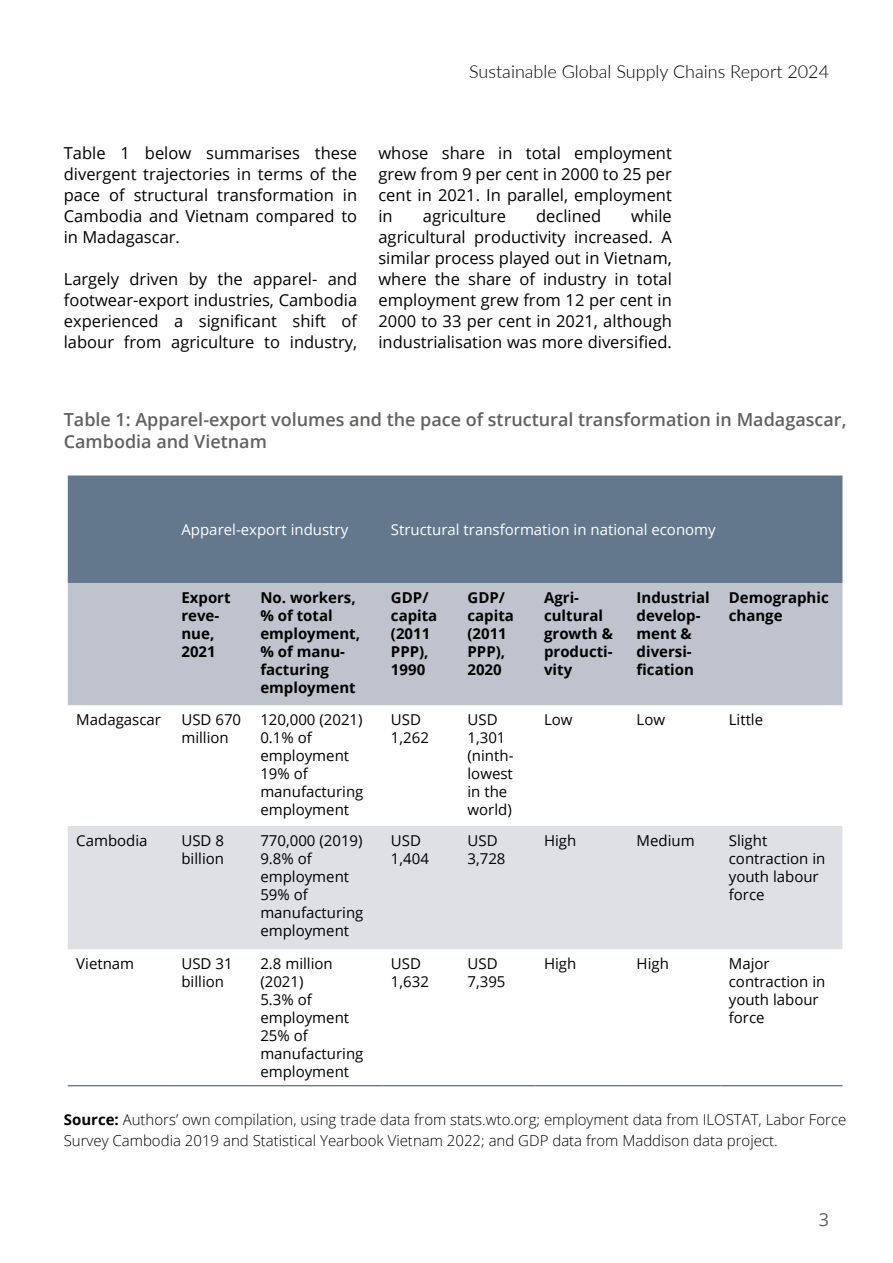
<style>
.page{position:relative;width:893px;height:1263px;background:#fff}
.page>*{position:absolute;margin:0;border:0;box-sizing:border-box;transform-origin:0 0}
.Headline_Figures{font:600 18px/21.6px "Open Sans";color:#616160}
.t1{font:300 18px "Lato";color:#000}
.t2{font:18px "Open Sans";color:#616160}
.Copy_text_-_Regular_11pt{font:16.5px/21px "Open Sans";color:#000;text-align:justify}
.References{font:15px/18px "Open Sans";color:#000}
.References-2{font:700 15px/18px "Open Sans";color:#000}
.Footer_Picture_note-_Light_10pt{font:300 15px/21px "Open Sans";color:#000}
.References-3{font:15px "Open Sans";color:#fff}
.s1{font-weight:700}
</style>
<div class="page">
<div style="left:68px;top:475px;width:774px;height:108px;background:#63778d"></div>
<div style="left:68px;top:583px;width:774px;height:122px;background:#bec3cd"></div>
<div style="left:68px;top:826px;width:774px;height:123px;background:#dee0e6"></div>
<hr style="left:68px;top:1085px;width:105px;height:1px;background:#224f68">
<hr style="left:173px;top:1085px;width:79px;height:1px;background:#224f68">
<hr style="left:252px;top:1085px;width:130px;height:1px;background:#224f68">
<hr style="left:382px;top:1085px;width:77px;height:1px;background:#224f68">
<hr style="left:459px;top:1085px;width:77px;height:1px;background:#224f68">
<hr style="left:536px;top:1085px;width:92px;height:1px;background:#224f68">
<hr style="left:628px;top:1085px;width:92px;height:1px;background:#224f68">
<hr style="left:720px;top:1085px;width:122px;height:1px;background:#224f68">
<p class="t1" style="left:469px;top:59px;width:361px">Sustainable Global Supply Chains Report 2024</p>
<p class="Copy_text_-_Regular_11pt" style="left:64px;top:142px;width:295px">Table 1 below summarises these divergent trajectories in terms of the pace of structural transformation in Cambodia and Vietnam compared to in Madagascar.</p>
<p class="Copy_text_-_Regular_11pt" style="left:64px;top:268px;width:295px">Largely driven by the apparel- and footwear-export industries, Cambodia experienced a significant shift of labour from agriculture to industry,</p>
<p class="Copy_text_-_Regular_11pt" style="left:378px;top:142px;width:295px">whose share in total employment grew from 9 per cent in 2000 to 25 per cent in 2021. In parallel, employment in</p>
<p class="Copy_text_-_Regular_11pt" style="left:378px;top:205px;width:295px;text-indent:253px">while agricultural productivity increased. A similar process played out in Vietnam, where the share of industry in total employment grew from 12 per cent in 2000 to 33 per cent in 2021, although industrialisation was more diversified.</p>
<p class="Copy_text_-_Regular_11pt" style="left:423px;top:205px;width:85px">agriculture</p>
<p class="Copy_text_-_Regular_11pt" style="left:536px;top:205px;width:67px">declined</p>
<p class="Headline_Figures" style="left:64px;top:409px;width:784px">Table 1: Apparel-export volumes and the pace of structural transformation in Madagascar,<br>Cambodia and Vietnam</p>
<p class="References-3" style="left:181px;top:519px;width:168px">Apparel-export industry</p>
<p class="References-3" style="left:391px;top:519px;width:326px">Structural transformation in national economy</p>
<p class="References-2" style="left:181px;top:588px;width:51px">Export</p>
<p class="References-2" style="left:181px;top:606px;width:39px">reve&shy;nue,<br>2021</p>
<p class="References-2" style="left:260px;top:588px;width:97px">No. workers,</p>
<p class="References-2" style="left:260px;top:606px;width:101px">% of total employment,</p>
<p class="References-2" style="left:260px;top:642px;width:97px">% of manu&shy;facturing employment</p>
<p class="References" style="left:76px;top:711px;width:86px">Madagascar</p>
<p class="References" style="left:181px;top:711px;width:61px">USD 670 million</p>
<p class="References" style="left:260px;top:711px;width:104px">120,000 (2021)</p>
<p class="References" style="left:260px;top:729px;width:90px">0.1% of employment</p>
<p class="References" style="left:260px;top:765px;width:105px">19% of manufacturing employment</p>
<p class="References" style="left:76px;top:831px;width:73px">Cambodia</p>
<p class="References" style="left:181px;top:831px;width:44px">USD 8 billion</p>
<p class="References" style="left:260px;top:831px;width:104px">770,000 (2019)</p>
<p class="References" style="left:260px;top:849px;width:90px">9.8% of employment</p>
<p class="References" style="left:260px;top:885px;width:105px">59% of manufacturing employment</p>
<p class="References" style="left:76px;top:954px;width:59px">Vietnam</p>
<p class="References" style="left:181px;top:954px;width:53px">USD 31 billion</p>
<p class="References" style="left:260px;top:954px;width:74px">2.8 million (2021)</p>
<p class="References" style="left:260px;top:990px;width:90px">5.3% of employment</p>
<p class="References" style="left:260px;top:1026px;width:105px">25% of manufacturing employment</p>
<p class="References-2" style="left:391px;top:588px;width:48px">GDP/ capita (2011<br>PPP),<br>1990</p>
<p class="References-2" style="left:467px;top:588px;width:48px">GDP/ capita (2011<br>PPP),<br>2020</p>
<p class="References-2" style="left:544px;top:588px;width:70px">Agri&shy;cultural growth &amp; producti&shy;vity</p>
<p class="References-2" style="left:637px;top:588px;width:75px">Industrial develop&shy;ment &amp; diversi&shy;fication</p>
<p class="References-2" style="left:729px;top:588px;width:101px">Demographic change</p>
<p class="References" style="left:391px;top:711px;width:39px">USD<br>1,262</p>
<p class="References" style="left:467px;top:711px;width:39px">USD<br>1,301</p>
<p class="References" style="left:467px;top:747px;width:47px">(ninth&shy;lowest in the world)</p>
<p class="References" style="left:544px;top:711px;width:30px">Low</p>
<p class="References" style="left:637px;top:711px;width:30px">Low</p>
<p class="References" style="left:729px;top:711px;width:36px">Little</p>
<p class="References" style="left:391px;top:831px;width:39px">USD<br>1,404</p>
<p class="References" style="left:467px;top:831px;width:39px">USD<br>3,728</p>
<p class="References" style="left:544px;top:831px;width:34px">High</p>
<p class="References" style="left:637px;top:831px;width:60px">Medium</p>
<p class="References" style="left:729px;top:831px;width:98px">Slight contraction in youth labour force</p>
<p class="References" style="left:391px;top:954px;width:39px">USD<br>1,632</p>
<p class="References" style="left:467px;top:954px;width:39px">USD<br>7,395</p>
<p class="References" style="left:544px;top:954px;width:34px">High</p>
<p class="References" style="left:637px;top:954px;width:34px">High</p>
<p class="References" style="left:729px;top:954px;width:98px">Major contraction in youth labour force</p>
<p class="Footer_Picture_note-_Light_10pt" style="left:64px;top:1109px;width:784px"><span class="s1">Source:</span> Authors’ own compilation, using trade data from stats.wto.org; employment data from ILOSTAT, Labor Force<br>Survey Cambodia 2019 and Statistical Yearbook Vietnam 2022; and GDP data from Maddison data project.</p>
<p class="t2" style="left:819px;top:1207px;width:12px">3</p>
</div>
